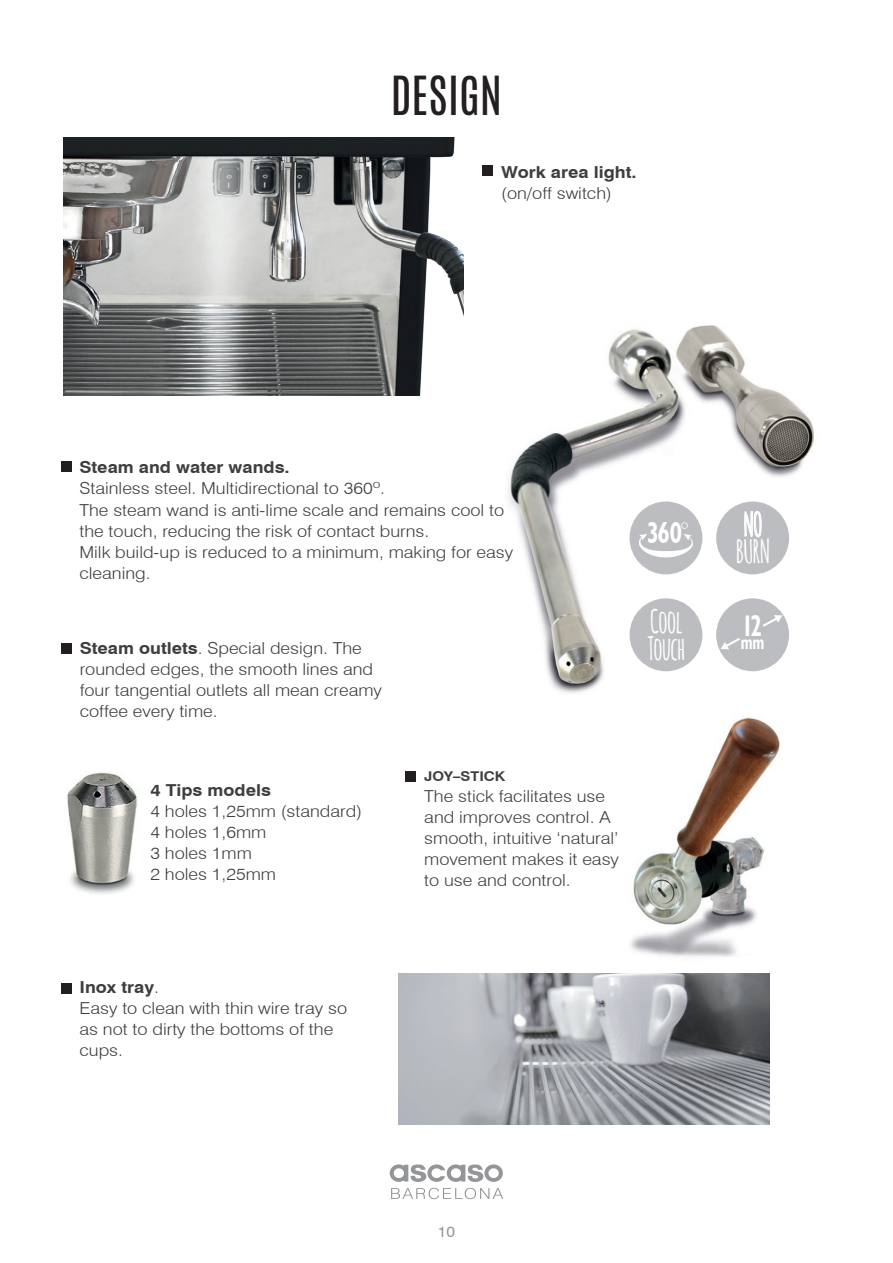
<style>
.page{position:relative;width:893px;height:1263px;background:#fff}
.page>*{position:absolute;margin:0;border:0;box-sizing:border-box;transform-origin:0 0}
.t1{font:45px "Antonio";color:#231f20}
.t2{font:700 31.8px/26.8px "Amatic";color:#fff;scale:.85 1}
.t3{font:700 condensed 29.85px "Humanist 521 BT";color:#fff;scale:.8 1}
.t4{font:300 16.5px/21px "Swiss 721 BT";color:#3e3e3f;scale:1.1 1}
.t5{font:700 16.5px "Swiss 721 BT";color:#3e3e3f;scale:1.1 1}
.t6{font:15px "Swiss 721 BT";color:#939598;scale:1.05 1}
.t7{font:700 13.5px "Swiss 721 BT";color:#3e3e3f;scale:1.1 1}
.s1{font-weight:700}
</style>
<div class="page">
<svg style="left:391px;top:1188px;width:112px;height:11px"></svg>
<svg style="left:390px;top:1164px;width:113px;height:18px"></svg>
<img style="left:508px;top:325px;width:306px;height:368px">
<img style="left:398px;top:974px;width:372px;height:151px">
<div style="left:61px;top:461px;width:11px;height:11px;background:#231f20"></div>
<div style="left:406px;top:771px;width:10px;height:11px;background:#231f20"></div>
<div style="left:61px;top:983px;width:11px;height:10px;background:#231f20"></div>
<img style="left:64px;top:137px;width:399px;height:258px">
<div style="left:483px;top:165px;width:10px;height:11px;background:#231f20"></div>
<div style="left:61px;top:644px;width:11px;height:10px;background:#231f20"></div>
<img style="left:67px;top:772px;width:70px;height:122px">
<img style="left:631px;top:717px;width:149px;height:240px">
<div style="left:629px;top:501px;width:73px;height:73px;background:#bcbdc0;border-radius:50%"></div>
<svg style="left:639px;top:534px;width:54px;height:23px"></svg>
<div style="left:629px;top:598px;width:73px;height:73px;background:#bcbdc0;border-radius:50%"></div>
<div style="left:716px;top:501px;width:73px;height:73px;background:#bcbdc0;border-radius:50%"></div>
<div style="left:716px;top:598px;width:73px;height:73px;background:#bcbdc0;border-radius:50%"></div>
<svg style="left:763px;top:615px;width:19px;height:12px"></svg>
<svg style="left:721px;top:638px;width:19px;height:11px"></svg>
<h1 class="t1" style="left:391px;top:62px;width:113px">DESIGN</h1>
<p class="t5" style="left:501px;top:162px;width:125px">Work area light.</p>
<p class="t4" style="left:501px;top:182px;width:102px">(on/off switch)</p>
<p class="t5" style="left:79px;top:458px;width:193px">Steam and water wands.</p>
<p class="t4" style="left:79px;top:478px;width:396px">Stainless steel. Multidirectional to 360º.<br>The steam wand is anti-lime scale and remains cool to the touch, reducing the risk of contact burns.<br>Milk build-up is reduced to a minimum, making for easy cleaning.</p>
<p class="t4" style="left:80px;top:638px;width:276px"><span class="s1">Steam outlets</span>. Special design. The rounded edges, the smooth lines and four tangential outlets all mean creamy coffee every time.</p>
<p class="t5" style="left:150px;top:780px;width:111px">4 Tips models</p>
<p class="t4" style="left:150px;top:800px;width:194px">4 holes 1,25mm (standard)<br>4 holes 1,6mm<br>3 holes 1mm<br>2 holes 1,25mm</p>
<p class="t7" style="left:424px;top:768px;width:75px">JOY–STICK</p>
<p class="t4" style="left:424px;top:785px;width:179px">The stick facilitates use and improves control. A smooth, intuitive ‘natural’ movement makes it easy to use and control.</p>
<h3 class="t3" style="left:648px;top:514px;width:52px">360<sup>º</sup></h3>
<h2 class="t2" style="left:647px;top:606px;width:46px">Cool<br>Touch</h2>
<p class="t4" style="left:79px;top:976px;width:245px"><span class="s1">Inox tray</span>.<br>Easy to clean with thin wire tray so as not to dirty the bottoms of the cups.</p>
<h2 class="t2" style="left:736px;top:510px;width:41px">NO<br>BURN</h2>
<h3 class="t3" style="left:741px;top:607px;width:31px">12<sub>mm</sub></h3>
<p class="t6" style="left:438px;top:1222px;width:18px">10</p>
</div>
